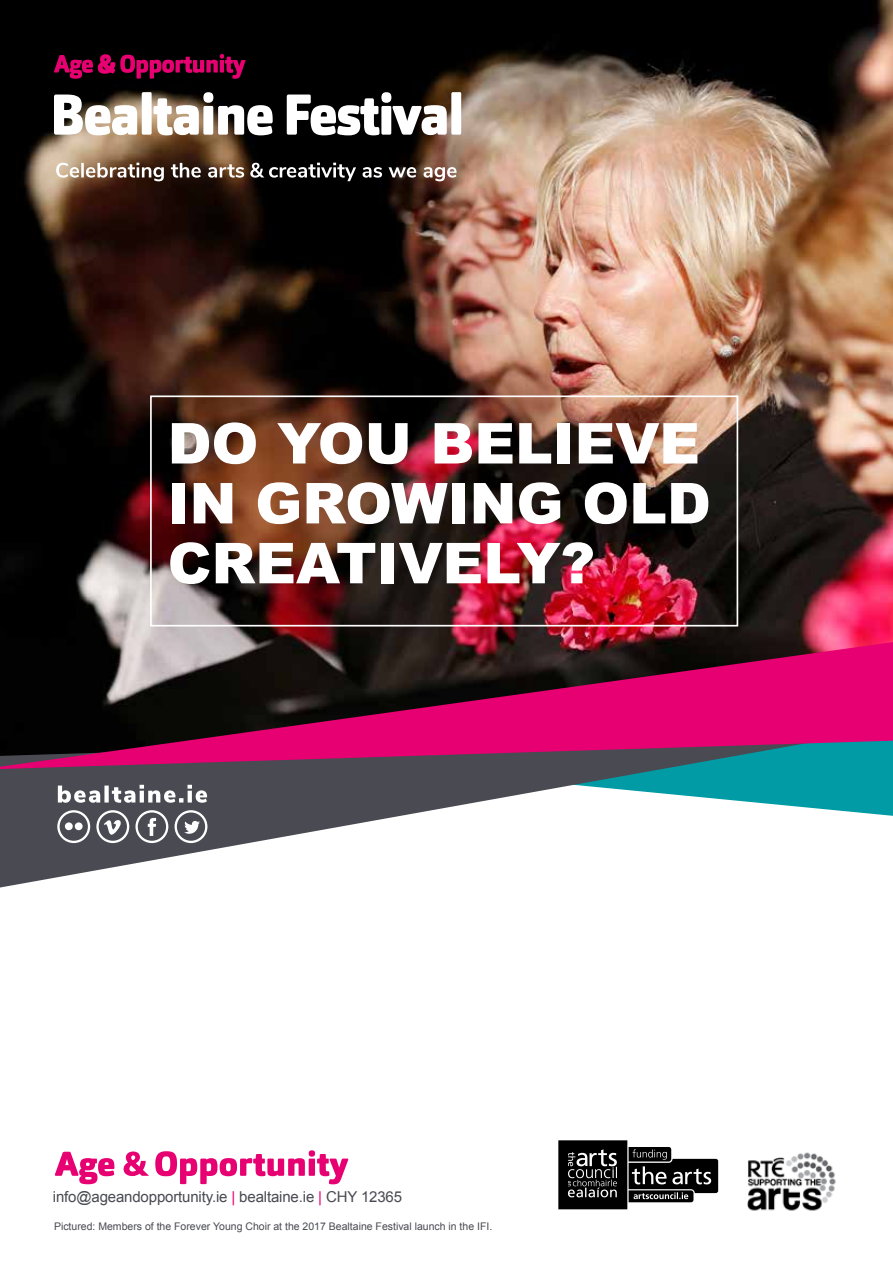
<style>
.page{position:relative;width:893px;height:1263px;background:#fff}
.page>*{position:absolute;margin:0;border:0;box-sizing:border-box;transform-origin:0 0}
.t1{font:900 56.4px/59.8px "Arial";color:#fff}
.t2{font:15px "Arial";letter-spacing:-.01em;color:#494a52}
.t3{font:10.5px "Arial";color:#494a52}
.s1{color:#e60071}
</style>
<div class="page">
<img style="left:0;top:0;width:893px;height:642px">
<svg style="left:0;top:769px;width:893px;height:118px"></svg>
<svg style="left:0;top:642px;width:893px;height:127px;background:#721946"></svg>
<svg style="left:175px;top:810px;width:32px;height:33px"></svg>
<div style="left:177px;top:812px;width:28px;height:29px;background:#494a52;border-radius:50%"></div>
<svg style="left:184px;top:821px;width:16px;height:13px"></svg>
<svg style="left:135px;top:810px;width:33px;height:33px"></svg>
<div style="left:138px;top:812px;width:28px;height:29px;background:#494a52;border-radius:50%"></div>
<svg style="left:148px;top:818px;width:8px;height:18px"></svg>
<svg style="left:96px;top:810px;width:33px;height:33px"></svg>
<div style="left:99px;top:812px;width:28px;height:29px;background:#494a52;border-radius:50%"></div>
<svg style="left:104px;top:820px;width:17px;height:15px"></svg>
<svg style="left:57px;top:810px;width:33px;height:33px"></svg>
<div style="left:60px;top:812px;width:28px;height:29px;background:#494a52;border-radius:50%"></div>
<svg style="left:65px;top:822px;width:18px;height:8px"></svg>
<svg style="left:58px;top:785px;width:149px;height:18px"></svg>
<div style="left:150px;top:395px;width:588px;height:231px;border:2px solid #fff"></div>
<svg style="left:54px;top:92px;width:219px;height:43px"></svg>
<svg style="left:287px;top:92px;width:174px;height:43px"></svg>
<svg style="left:54px;top:54px;width:191px;height:25px;background:#5e002e"></svg>
<svg style="left:56px;top:163px;width:401px;height:18px"></svg>
<img style="left:747px;top:1152px;width:89px;height:59px">
<svg style="left:558px;top:1140px;width:160px;height:69px"></svg>
<svg style="left:155px;top:1150px;width:193px;height:34px"></svg>
<svg style="left:124px;top:1151px;width:25px;height:25px"></svg>
<svg style="left:55px;top:1152px;width:59px;height:32px"></svg>
<h1 class="t1" style="left:168px;top:412px;width:545px">DO YOU BELIEVE<br>IN GROWING OLD<br>CREATIVELY?</h1>
<h2 class="t2" style="left:53px;top:1189px;width:351px">info@ageandopportunity.ie <span class="s1">|</span> bealtaine.ie <span class="s1">|</span> CHY 12365</h2>
<p class="t3" style="left:54px;top:1220px;width:440px">Pictured: Members of the Forever Young Choir at the 2017 Bealtaine Festival launch in the IFI.</p>
</div>
